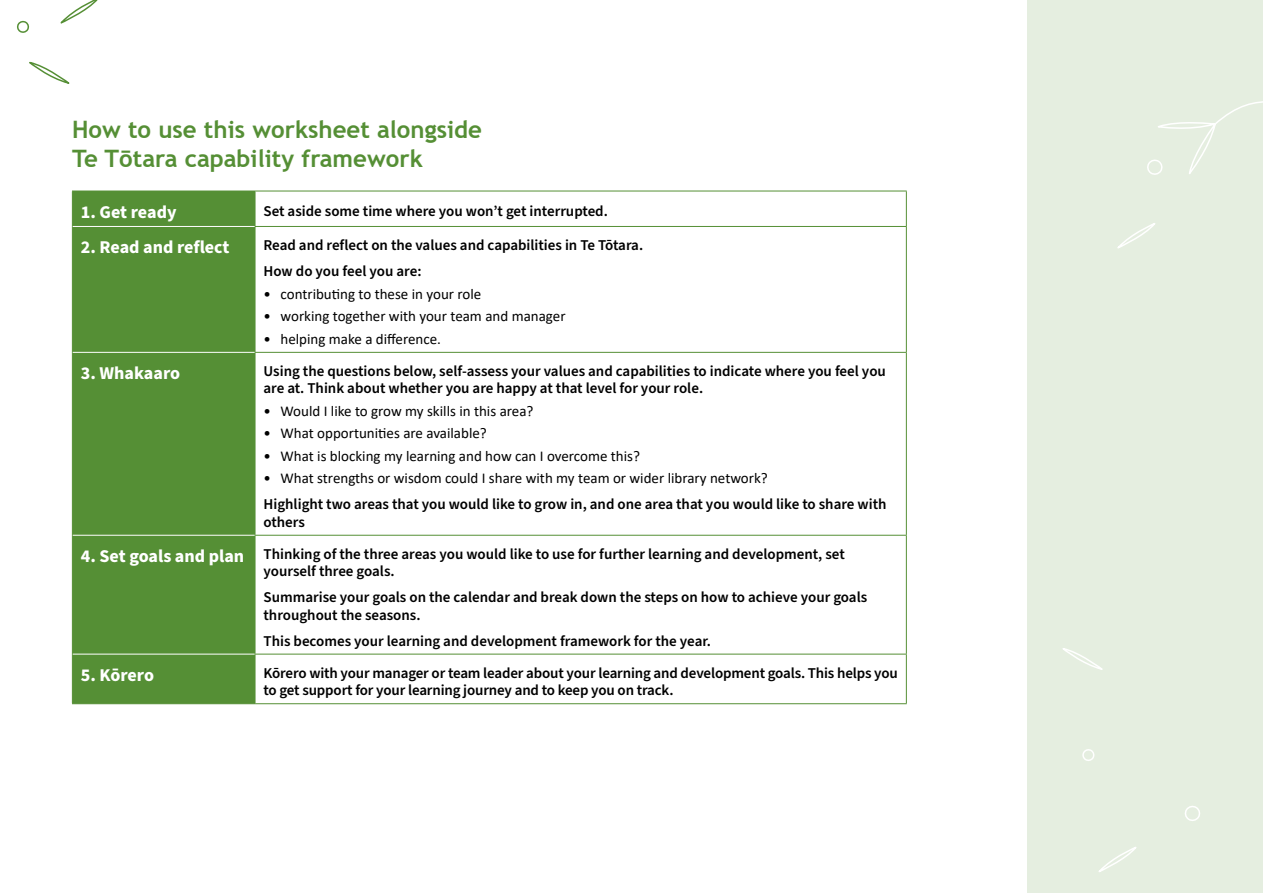
<style>
.page{position:relative;width:1263px;height:893px;background:#fff}
.page>*{position:absolute;margin:0;border:0;box-sizing:border-box;transform-origin:0 0}
.t1{font:700 24px/28.8px "Trebuchet MS";color:#558f35}
.t2{font:700 18px "Source Sans Pro";color:#fff}
.t3{font:600 15px/17.2px "Source Sans Pro";color:#000}
.t4{font:15px "Calibri";color:#000}
.s1{font-weight:700;font-size:18px;color:#fff}
</style>
<div class="page">
<div style="left:1027px;top:0;width:236px;height:893px;background:#e5eee0"></div>
<div style="left:73px;top:192px;width:182px;height:511px;background:#558f35"></div>
<hr style="left:72px;top:191px;width:183px;height:1px;background:#558f35">
<hr style="left:72px;top:191px;width:1px;height:35px;background:#558f35">
<hr style="left:72px;top:226px;width:1px;height:126px;background:#558f35">
<hr style="left:255px;top:226px;width:652px;height:1px;background:#558f35">
<hr style="left:72px;top:352px;width:1px;height:183px;background:#558f35">
<hr style="left:255px;top:352px;width:652px;height:1px;background:#558f35">
<hr style="left:72px;top:535px;width:1px;height:119px;background:#558f35">
<hr style="left:255px;top:535px;width:652px;height:1px;background:#558f35">
<hr style="left:72px;top:654px;width:1px;height:49px;background:#558f35">
<hr style="left:255px;top:654px;width:652px;height:1px;background:#558f35">
<hr style="left:72px;top:703px;width:183px;height:1px;background:#558f35">
<hr style="left:255px;top:191px;width:652px;height:1px;background:#558f35">
<hr style="left:255px;top:191px;width:1px;height:35px;background:#558f35">
<hr style="left:906px;top:191px;width:1px;height:35px;background:#558f35">
<hr style="left:255px;top:227px;width:1px;height:125px;background:#558f35">
<hr style="left:906px;top:227px;width:1px;height:125px;background:#558f35">
<hr style="left:255px;top:353px;width:1px;height:182px;background:#558f35">
<hr style="left:906px;top:353px;width:1px;height:182px;background:#558f35">
<hr style="left:255px;top:536px;width:1px;height:118px;background:#558f35">
<hr style="left:906px;top:536px;width:1px;height:118px;background:#558f35">
<hr style="left:255px;top:654px;width:1px;height:49px;background:#558f35">
<hr style="left:906px;top:654px;width:1px;height:49px;background:#558f35">
<hr style="left:255px;top:703px;width:652px;height:1px;background:#558f35">
<hr style="left:73px;top:226px;width:182px;height:1px;background:#fff">
<hr style="left:73px;top:352px;width:182px;height:1px;background:#fff">
<hr style="left:73px;top:535px;width:182px;height:1px;background:#fff">
<hr style="left:73px;top:654px;width:182px;height:1px;background:#fff">
<svg style="left:1117px;top:101px;width:146px;height:148px"></svg>
<svg style="left:1062px;top:648px;width:138px;height:224px"></svg>
<svg style="left:17px;top:0;width:81px;height:84px"></svg>
<h1 class="t1" style="left:72px;top:115px;width:411px">How to use this worksheet alongside<br>Te Tōtara capability framework</h1>
<p class="t2" style="left:81px;top:200px;width:97px">1. Get ready</p>
<p class="t3" style="left:264px;top:203px;width:346px">Set aside some time where you won’t get interrupted.</p>
<p class="t2" style="left:81px;top:235px;width:150px">2. Read and reflect</p>
<p class="t3" style="left:264px;top:233px;width:381px;line-height:26px">Read and reflect on the values and capabilities in Te Tōtara.<br>How do you feel you are:</p>
<p class="t4" style="left:264px;top:283px;width:219px">• contributing to these in your role</p>
<p class="t4" style="left:264px;top:306px;width:304px">• working together with your team and manager</p>
<p class="t4" style="left:264px;top:328px;width:179px">• helping make a difference.</p>
<p class="t2" style="left:81px;top:361px;width:101px">3. Whakaaro</p>
<p class="t3" style="left:264px;top:363px;width:624px">Using the questions below, self-assess your values and capabilities to indicate where you feel you are at. Think about whether you are happy at that level for your role.</p>
<p class="t4" style="left:264px;top:401px;width:271px">• Would I like to grow my skills in this area?</p>
<p class="t4" style="left:264px;top:423px;width:225px">• What opportunities are available?</p>
<p class="t4" style="left:264px;top:446px;width:378px">• What is blocking my learning and how can I overcome this?</p>
<p class="t4" style="left:264px;top:468px;width:506px">• What strengths or wisdom could I share with my team or wider library network?</p>
<p class="t3" style="left:264px;top:496px;width:624px">Highlight two areas that you would like to grow in, and one area that you would like to share with others</p>
<p class="t3" style="left:264px;top:546px;width:583px;text-indent:-183px"><span class="s1">4. Set goals and plan</span> Thinking of the three areas you would like to use for further learning and development, set yourself three goals.</p>
<p class="t3" style="left:264px;top:589px;width:605px">Summarise your goals on the calendar and break down the steps on how to achieve your goals throughout the seasons.</p>
<p class="t3" style="left:264px;top:632px;width:449px">This becomes your learning and development framework for the year.</p>
<p class="t2" style="left:81px;top:663px;width:75px">5. Kōrero</p>
<p class="t3" style="left:264px;top:665px;width:636px">Kōrero with your manager or team leader about your learning and development goals. This helps you to get support for your learning journey and to keep you on track.</p>
</div>
